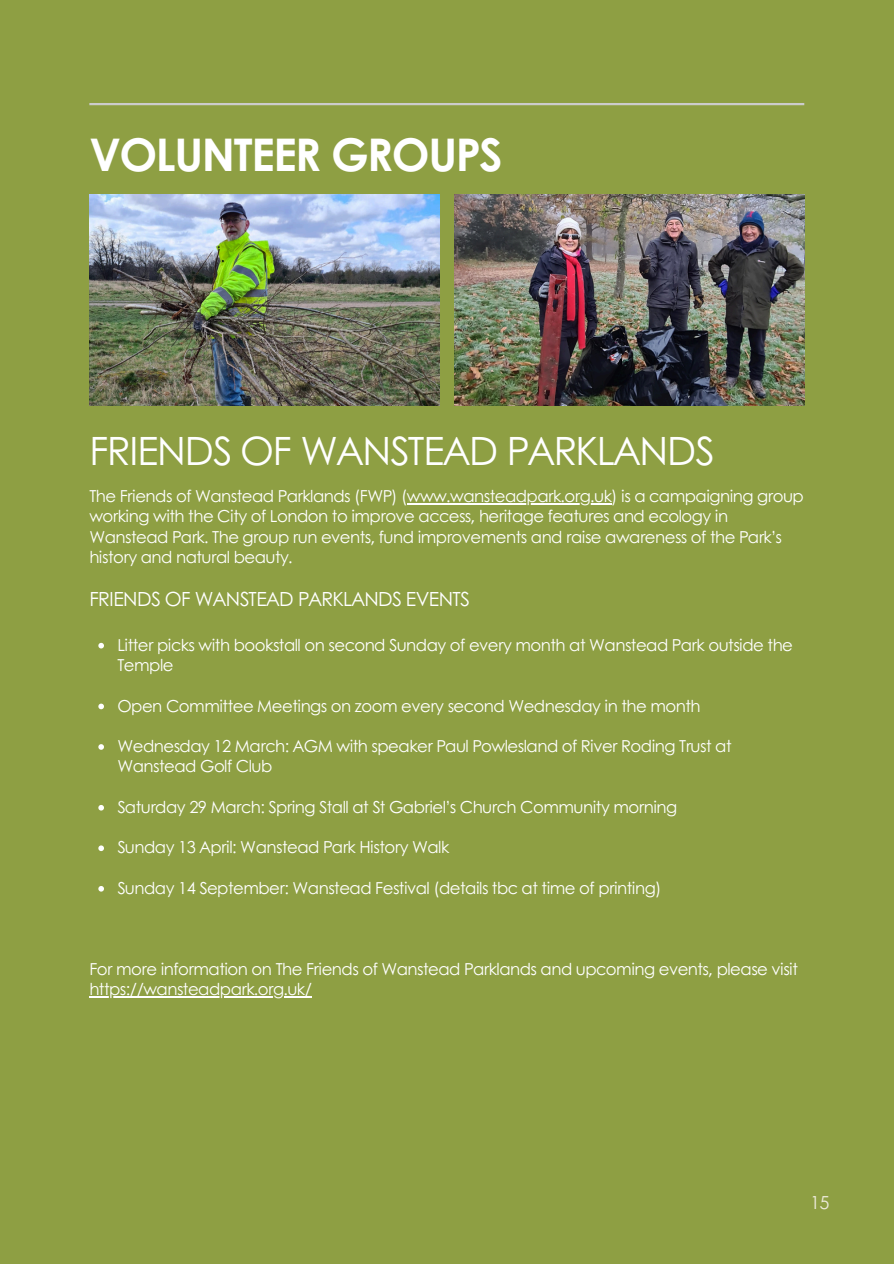
<style>
.page{position:relative;width:894px;height:1264px;background:#fff}
.page>*{position:absolute;margin:0;border:0;box-sizing:border-box;transform-origin:0 0}
.t1{font:700 45px "Century Gothic";letter-spacing:-.03em;color:#fff}
.t2{font:39px "Century Gothic";letter-spacing:-.03em;color:#fff}
.t3{font:19.5px "Century Gothic";letter-spacing:-.03em;color:#fff}
.t4{font:18px "Century Gothic";color:#eceada}
.t5{font:16.5px/20.2px "Century Gothic";letter-spacing:-.03em;color:#fff}
</style>
<div class="page">
<div style="left:0;top:0;width:893px;height:1263px;background:#8e9f43"></div>
<hr style="left:89px;top:996px;width:222px;height:1px;background:#fff">
<hr style="left:407px;top:503px;width:204px;height:1px;background:#fff">
<hr style="left:89px;top:103px;width:715px;height:2px;background:#ccc">
<img style="left:89px;top:195px;width:350px;height:210px">
<img style="left:454px;top:195px;width:350px;height:210px">
<svg style="left:98px;top:643px;width:6px;height:5px"></svg>
<svg style="left:98px;top:703px;width:6px;height:6px"></svg>
<svg style="left:98px;top:744px;width:6px;height:5px"></svg>
<svg style="left:98px;top:805px;width:6px;height:5px"></svg>
<svg style="left:98px;top:845px;width:6px;height:6px"></svg>
<svg style="left:98px;top:886px;width:6px;height:5px"></svg>
<p class="t1" style="left:89px;top:120px;width:414px">VOLUNTEER GROUPS</p>
<h1 class="t2" style="left:89px;top:421px;width:626px">FRIENDS OF WANSTEAD PARKLANDS</h1>
<p class="t5" style="left:89px;top:485px;width:715px">The Friends of Wanstead Parklands (FWP) (www.wansteadpark.org.uk) is a campaigning group working with the City of London to improve access, heritage features and ecology in Wanstead Park. The group run events, fund improvements and raise awareness of the Park’s history and natural beauty.</p>
<p class="t3" style="left:89px;top:584px;width:382px">FRIENDS OF WANSTEAD PARKLANDS EVENTS</p>
<p class="t5" style="left:117px;top:634px;width:677px">Litter picks with bookstall on second Sunday of every month at Wanstead Park outside the<br>Temple</p>
<p class="t5" style="left:117px;top:694px;width:584px">Open Committee Meetings on zoom every second Wednesday in the month</p>
<p class="t5" style="left:117px;top:735px;width:615px">Wednesday 12 March: AGM with speaker Paul Powlesland of River Roding Trust at<br>Wanstead Golf Club</p>
<p class="t5" style="left:117px;top:796px;width:561px">Saturday 29 March: Spring Stall at St Gabriel’s Church Community morning</p>
<p class="t5" style="left:117px;top:836px;width:333px">Sunday 13 April: Wanstead Park History Walk</p>
<p class="t5" style="left:117px;top:877px;width:545px">Sunday 14 September: Wanstead Festival (details tbc at time of printing)</p>
<p class="t5" style="left:89px;top:958px;width:710px">For more information on The Friends of Wanstead Parklands and upcoming events, please visit https://wansteadpark.org.uk/</p>
<p class="t4" style="left:809px;top:1189px;width:21px">15</p>
</div>
